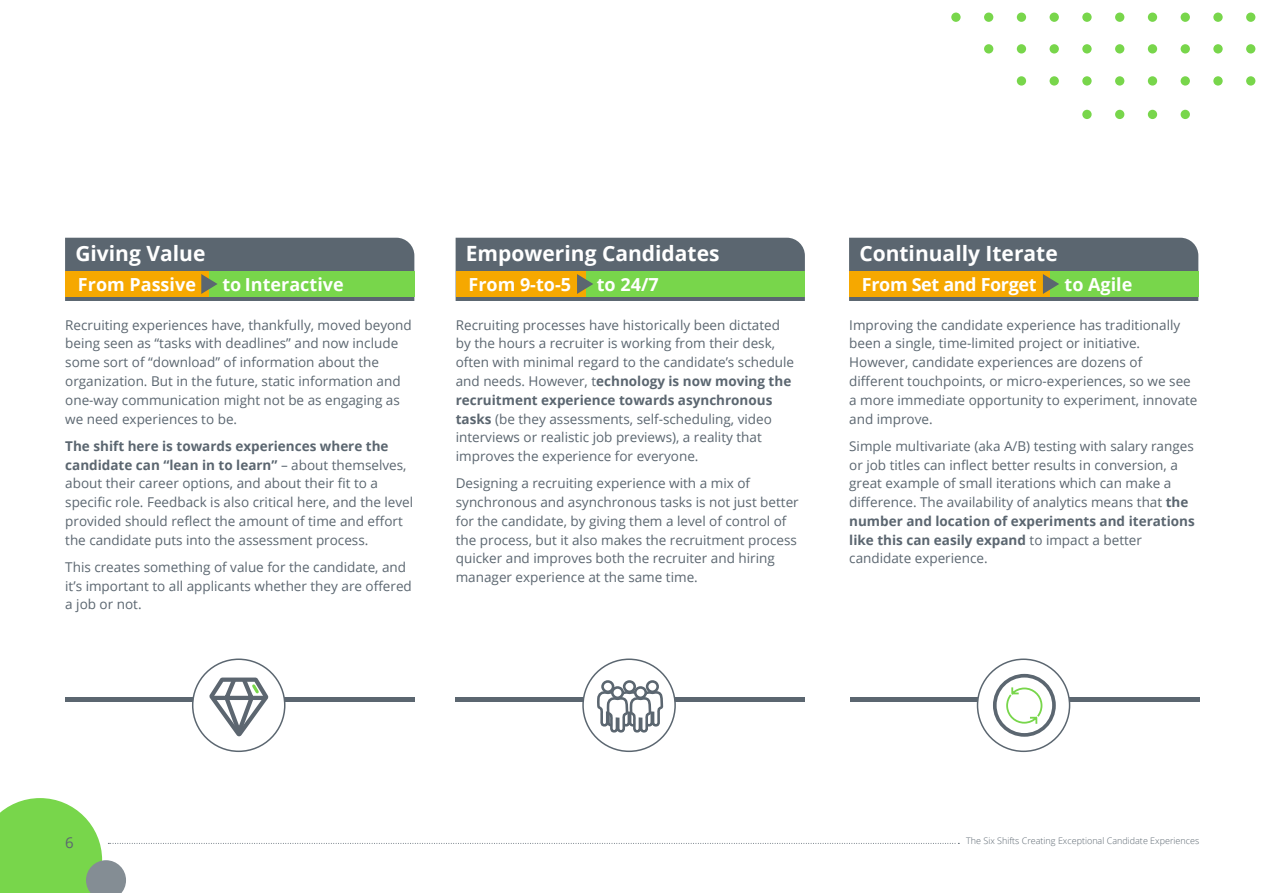
<style>
.page{position:relative;width:1263px;height:893px;background:#fff}
.page>*{position:absolute;margin:0;border:0;box-sizing:border-box;transform-origin:0 0}
.FIG_TITLE{font:700 21px "Open Sans";color:#fff}
.FIG_TITLE-2{font:700 18px "Open Sans";color:#fff}
.FIG_TITLE-3{font:700 18px "Open Sans";letter-spacing:-.02em;color:#fff}
.t1{font:15px "Open Sans";color:#5b6670}
.Body_Copy{font:13.5px/18.8px "Open Sans";color:#5b6670}
.t2{font:300 9px "Open Sans";color:#5b6670}
.s1{font-weight:700}
</style>
<div class="page">
<div style="left:1180px;top:110px;width:10px;height:9px;background:#78d64b;border-radius:50%"></div>
<div style="left:1148px;top:110px;width:9px;height:9px;background:#78d64b;border-radius:50%"></div>
<div style="left:1115px;top:110px;width:9px;height:9px;background:#78d64b;border-radius:50%"></div>
<div style="left:1246px;top:76px;width:9px;height:10px;background:#78d64b;border-radius:50%"></div>
<svg style="left:1213px;top:76px;width:10px;height:10px"></svg>
<div style="left:1180px;top:76px;width:10px;height:10px;background:#78d64b;border-radius:50%"></div>
<div style="left:1148px;top:76px;width:9px;height:10px;background:#78d64b;border-radius:50%"></div>
<div style="left:1115px;top:76px;width:9px;height:10px;background:#78d64b;border-radius:50%"></div>
<div style="left:1082px;top:76px;width:9px;height:10px;background:#78d64b;border-radius:50%"></div>
<div style="left:1082px;top:110px;width:9px;height:9px;background:#78d64b;border-radius:50%"></div>
<div style="left:1049px;top:76px;width:10px;height:10px;background:#78d64b;border-radius:50%"></div>
<div style="left:1017px;top:76px;width:9px;height:10px;background:#78d64b;border-radius:50%"></div>
<div style="left:1246px;top:44px;width:9px;height:10px;background:#78d64b;border-radius:50%"></div>
<svg style="left:1213px;top:44px;width:10px;height:10px"></svg>
<div style="left:1180px;top:44px;width:10px;height:10px;background:#78d64b;border-radius:50%"></div>
<div style="left:1148px;top:44px;width:9px;height:10px;background:#78d64b;border-radius:50%"></div>
<div style="left:1115px;top:44px;width:9px;height:10px;background:#78d64b;border-radius:50%"></div>
<div style="left:1082px;top:44px;width:9px;height:10px;background:#78d64b;border-radius:50%"></div>
<svg style="left:1049px;top:44px;width:10px;height:10px"></svg>
<div style="left:1017px;top:44px;width:9px;height:10px;background:#78d64b;border-radius:50%"></div>
<div style="left:984px;top:44px;width:9px;height:10px;background:#78d64b;border-radius:50%"></div>
<div style="left:1246px;top:13px;width:9px;height:9px;background:#78d64b;border-radius:50%"></div>
<div style="left:1213px;top:13px;width:10px;height:9px;background:#78d64b;border-radius:50%"></div>
<div style="left:1180px;top:13px;width:10px;height:9px;background:#78d64b;border-radius:50%"></div>
<div style="left:1148px;top:13px;width:9px;height:9px;background:#78d64b;border-radius:50%"></div>
<div style="left:1115px;top:13px;width:9px;height:9px;background:#78d64b;border-radius:50%"></div>
<div style="left:1082px;top:13px;width:9px;height:9px;background:#78d64b;border-radius:50%"></div>
<div style="left:1049px;top:13px;width:10px;height:9px;background:#78d64b;border-radius:50%"></div>
<div style="left:1017px;top:13px;width:9px;height:9px;background:#78d64b;border-radius:50%"></div>
<div style="left:984px;top:13px;width:9px;height:9px;background:#78d64b;border-radius:50%"></div>
<div style="left:951px;top:13px;width:9px;height:9px;background:#78d64b;border-radius:50%"></div>
<hr style="left:850px;top:698px;width:349px;height:4px;background:#5b6670">
<div style="left:977px;top:659px;width:92px;height:92px;background:#fff;border-radius:50%"></div>
<div style="left:977px;top:658px;width:93px;height:94px;border:2px solid #5b6670;border-radius:50%"></div>
<svg style="left:0;top:675px;width:959px;height:218px"></svg>
<div style="left:612px;top:687px;width:11px;height:11px;background:#fff;border-radius:50%"></div>
<div style="left:611px;top:686px;width:13px;height:13px;border:3px solid #5b6670;border-radius:50%"></div>
<svg style="left:1005px;top:675px;width:38px;height:61px"></svg>
<div style="left:993px;top:674px;width:63px;height:63px;border:4px solid #5b6670;border-radius:50%"></div>
<svg style="left:65px;top:238px;width:349px;height:63px;background:#7c8c55"></svg>
<svg style="left:456px;top:238px;width:349px;height:63px;background:#798d56"></svg>
<svg style="left:849px;top:238px;width:349px;height:63px;background:#848950"></svg>
<p class="FIG_TITLE" style="left:75px;top:239px;width:132px">Giving Value</p>
<p class="FIG_TITLE-2" style="left:78px;top:272px;width:119px">From Passive</p>
<p class="FIG_TITLE-2" style="left:222px;top:272px;width:123px">to Interactive</p>
<p class="Body_Copy" style="left:65px;top:315px;width:348px">Recruiting experiences have, thankfully, moved beyond being seen as “tasks with deadlines” and now include some sort of “download” of information about the organization. But in the future, static information and one-way communication might not be as engaging as we need experiences to be.</p>
<p class="Body_Copy" style="left:65px;top:436px;width:350px"><span class="s1">The shift here is towards experiences where the candidate can “lean in to learn”</span> – about themselves, about their career options, and about their fit to a specific role. Feedback is also critical here, and the level provided should reflect the amount of time and effort the candidate puts into the assessment process.</p>
<p class="Body_Copy" style="left:65px;top:557px;width:348px">This creates something of value for the candidate, and it’s important to all applicants whether they are offered a job or not.</p>
<p class="FIG_TITLE" style="left:466px;top:239px;width:255px">Empowering Candidates</p>
<p class="FIG_TITLE-2" style="left:468px;top:272px;width:104px">From 9-to-5</p>
<p class="FIG_TITLE-2" style="left:597px;top:272px;width:63px">to 24/7</p>
<p class="FIG_TITLE-3" style="left:862px;top:272px;width:176px">From Set and Forget</p>
<p class="FIG_TITLE" style="left:859px;top:239px;width:200px">Continually Iterate</p>
<p class="FIG_TITLE-2" style="left:1064px;top:272px;width:69px">to Agile</p>
<p class="Body_Copy" style="left:456px;top:315px;width:340px">Recruiting processes have historically been dictated by the hours a recruiter is working from their desk, often with minimal regard to the candidate’s schedule and needs. However, t<span class="s1">echnology is now moving the recruitment experience towards asynchronous tasks</span> (be they assessments, self-scheduling, video interviews or realistic job previews), a reality that improves the experience for everyone.</p>
<p class="Body_Copy" style="left:456px;top:474px;width:344px">Designing a recruiting experience with a mix of synchronous and asynchronous tasks is not just better for the candidate, by giving them a level of control of the process, but it also makes the recruitment process quicker and improves both the recruiter and hiring manager experience at the same time.</p>
<p class="Body_Copy" style="left:849px;top:315px;width:350px">Improving the candidate experience has traditionally been a single, time-limited project or initiative.<br>However, candidate experiences are dozens of different touchpoints, or micro-experiences, so we see a more immediate opportunity to experiment, innovate and improve.</p>
<p class="Body_Copy" style="left:849px;top:436px;width:347px">Simple multivariate (aka A/B) testing with salary ranges or job titles can inflect better results in conversion, a great example of small iterations which can make a difference. The availability of analytics means that <span class="s1">the number and location of experiments and iterations like this can easily expand</span> to impact a better candidate experience.</p>
<p class="t1" style="left:65px;top:832px;width:10px">6</p>
<p class="t2" style="left:966px;top:834px;width:234px">The Six Shifts Creating Exceptional Candidate Experiences</p>
</div>
